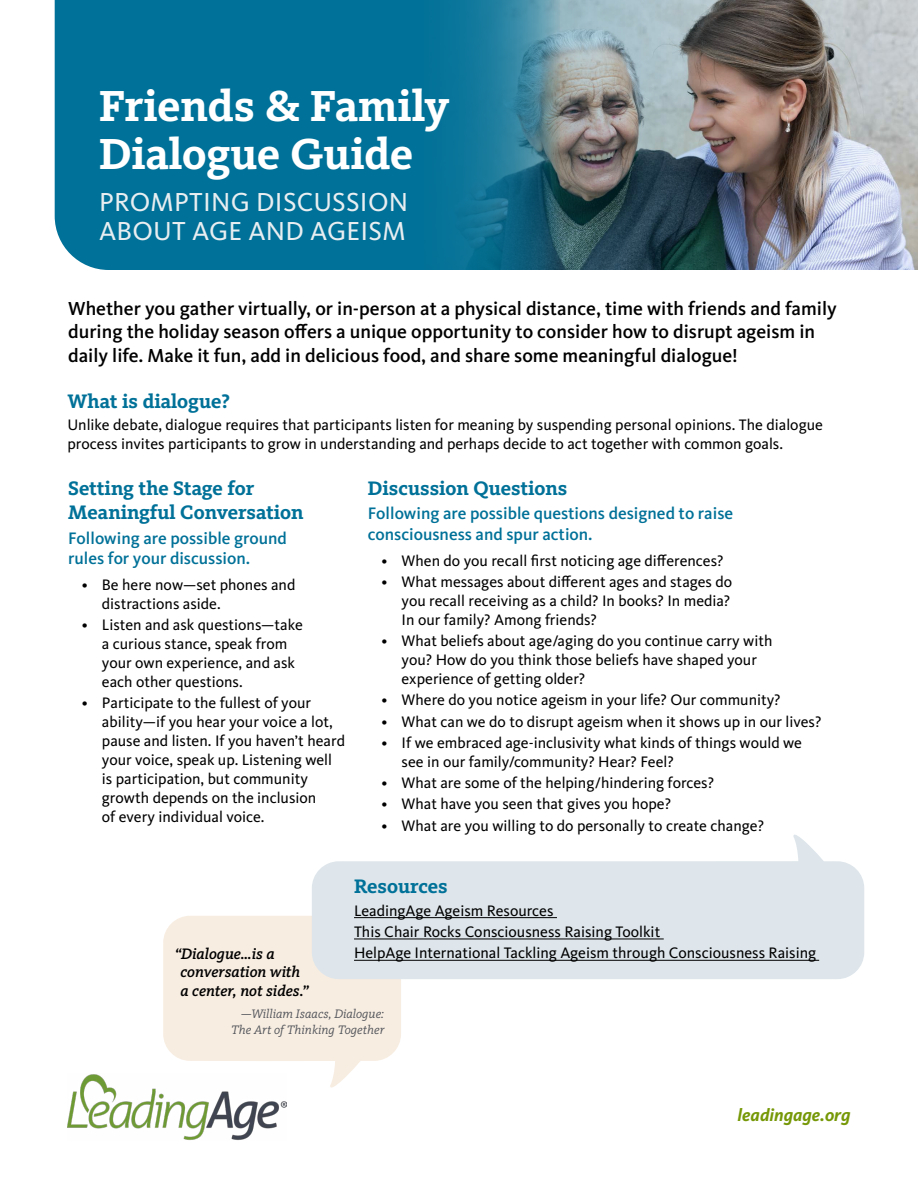
<style>
.page{position:relative;width:918px;height:1188px;background:#fff}
.page>*{position:absolute;margin:0;border:0;box-sizing:border-box;transform-origin:0 0}
.t1{font:700 45px/48px "Kievit Slab Pro";color:#fff}
.t2{font:27px/28.5px "Kievit OT";letter-spacing:.01em;color:#e8eef1}
.t3{font:700 20.25px/24.3px "Kievit Slab Pro";color:#007198}
.t4{font:500 19.5px/23.4px "Kievit OT";color:#000}
.t5{font:italic 700 18px "Kievit OT";color:#769807}
.t6{font:500 17.25px/20.7px "Kievit OT";color:#007198}
.t7{font:15.75px/18.9px "Kievit OT";color:#000}
.t8{font:italic 500 15.75px/18.9px "Kievit Slab Pro";color:#000}
.t9{font:italic 12.75px/15.3px "Kievit Slab Pro";color:#52555b;text-align:right}
</style>
<div class="page">
<svg style="left:163px;top:916px;width:238px;height:172px;background:#f8efe5"></svg>
<div style="left:55px;top:0;width:238px;height:270px;background:#007198"></div>
<img style="left:559px;top:0;width:359px;height:270px">
<svg style="left:293px;top:0;width:266px;height:270px;background:#0f7395"></svg>
<svg style="left:312px;top:834px;width:552px;height:145px;fill:#dee6eb"></svg>
<img style="left:68px;top:1074px;width:219px;height:66px">
<hr style="left:354px;top:917px;width:203px;height:1px;background:#000">
<hr style="left:354px;top:939px;width:310px;height:1px;background:#000">
<hr style="left:354px;top:960px;width:465px;height:1px;background:#000">
<h1 class="t1" style="left:99px;top:82px;width:352px">Friends &amp; Family<br>Dialogue Guide</h1>
<h2 class="t2" style="left:99px;top:187px;width:311px">PROMPTING DISCUSSION<br>ABOUT AGE AND AGEISM</h2>
<p class="t4" style="left:68px;top:296px;width:770px">Whether you gather virtually, or in-person at a physical distance, time with friends and family during the holiday season offers a unique opportunity to consider how to disrupt ageism in daily life. Make it fun, add in delicious food, and share some meaningful dialogue!</p>
<p class="t3" style="left:68px;top:388px;width:164px">What is dialogue?</p>
<p class="t7" style="left:68px;top:415px;width:757px">Unlike debate, dialogue requires that participants listen for meaning by suspending personal opinions. The dialogue process invites participants to grow in understanding and perhaps decide to act together with common goals.</p>
<p class="t3" style="left:68px;top:476px;width:237px">Setting the Stage for<br>Meaningful Conversation</p>
<p class="t6" style="left:68px;top:527px;width:220px">Following are possible ground rules for your discussion.</p>
<p class="t7" style="left:102px;top:575px;width:195px;text-indent:-20px">• Be here now—set phones and distractions aside.</p>
<p class="t7" style="left:102px;top:615px;width:202px;text-indent:-20px">• Listen and ask questions—take a curious stance, speak from your own experience, and ask each other questions.</p>
<p class="t7" style="left:102px;top:693px;width:245px;text-indent:-20px">• Participate to the fullest of your ability—if you hear your voice a lot, pause and listen. If you haven’t heard your voice, speak up. Listening well is participation, but community growth depends on the inclusion<br>of every individual voice.</p>
<p class="t3" style="left:368px;top:476px;width:201px">Discussion Questions</p>
<p class="t6" style="left:368px;top:503px;width:367px">Following are possible questions designed to raise consciousness and spur action.</p>
<p class="t7" style="left:381px;top:551px;width:344px">• When do you recall first noticing age differences?</p>
<p class="t7" style="left:402px;top:572px;width:332px;text-indent:-20px">• What messages about different ages and stages do you recall receiving as a child? In books? In media?<br>In our family? Among friends?</p>
<p class="t7" style="left:402px;top:631px;width:372px;text-indent:-20px">• What beliefs about age/aging do you continue carry with you? How do you think those beliefs have shaped your experience of getting older?</p>
<p class="t7" style="left:381px;top:690px;width:401px">• Where do you notice ageism in your life? Our community?</p>
<p class="t7" style="left:381px;top:712px;width:442px">• What can we do to disrupt ageism when it shows up in our lives?</p>
<p class="t7" style="left:402px;top:733px;width:402px;text-indent:-20px">• If we embraced age-inclusivity what kinds of things would we see in our family/community? Hear? Feel?</p>
<p class="t7" style="left:381px;top:773px;width:334px">• What are some of the helping/hindering forces?</p>
<p class="t7" style="left:381px;top:795px;width:291px">• What have you seen that gives you hope?</p>
<p class="t7" style="left:381px;top:816px;width:384px">• What are you willing to do personally to create change?</p>
<p class="t3" style="left:354px;top:874px;width:95px">Resources</p>
<p class="t7" style="left:354px;top:899px;width:464px;line-height:21.3px">LeadingAge Ageism Resources<br>This Chair Rocks Consciousness Raising Toolkit<br>HelpAge International Tackling Ageism through Consciousness Raising</p>
<p class="t8" style="left:180px;top:944px;width:130px;text-indent:-6px">“Dialogue…is a conversation with a center, not sides.”</p>
<p class="t9" style="left:231px;top:1006px;width:155px">—William Isaacs, Dialogue:<br>The Art of Thinking Together</p>
<p class="t5" style="left:738px;top:1104px;width:114px">leadingage.org</p>
</div>
